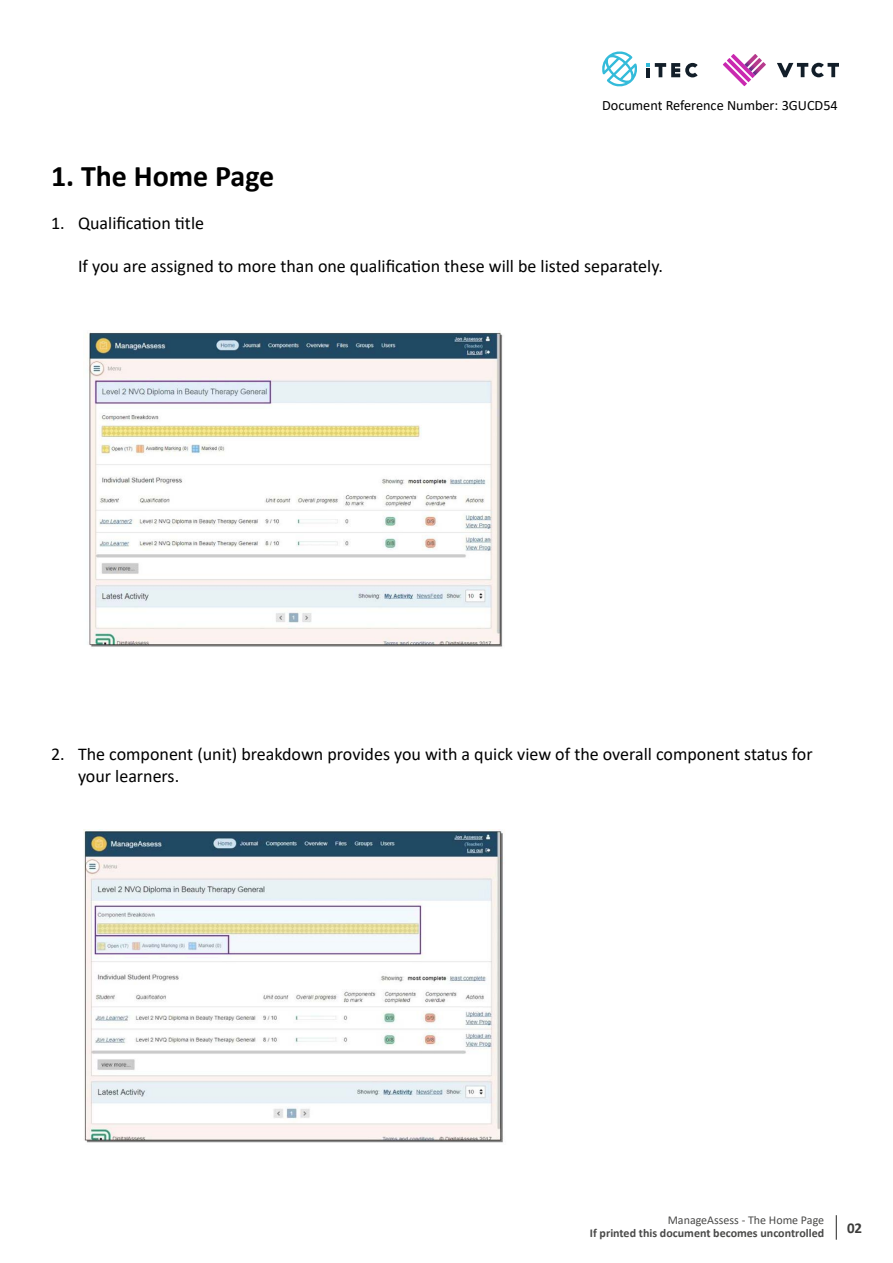
<style>
.page{position:relative;width:893px;height:1263px;background:#fff}
.page>*{position:absolute;margin:0;border:0;box-sizing:border-box;transform-origin:0 0}
.t1{font:700 30px "Calibri";color:#000}
.t2{font:18px/21.6px "Calibri";color:#000}
.t3{font:700 15px "Calibri";color:#3c3c3b}
.t4{font:14.25px "Calibri";color:#000}
.t5{font:700 12px "Calibri";color:#4a4a49}
.t6{font:12px "Calibri";color:#4a4a49}
</style>
<div class="page">
<svg style="left:602px;top:51px;width:35px;height:35px"></svg>
<svg style="left:646px;top:63px;width:52px;height:14px"></svg>
<svg style="left:723px;top:54px;width:43px;height:32px"></svg>
<svg style="left:777px;top:63px;width:62px;height:14px"></svg>
<svg style="left:836px;top:1215px;width:1px;height:25px"></svg>
<img style="left:86px;top:331px;width:417px;height:316px">
<img style="left:84px;top:830px;width:419px;height:313px">
<p class="t4" style="left:602px;top:95px;width:237px">Document Reference Number: 3GUCD54</p>
<h1 class="t1" style="left:51px;top:155px;width:225px">1. The Home Page</h1>
<p class="t2" style="left:51px;top:212px;width:155px">1. Qualification title</p>
<p class="t2" style="left:78px;top:255px;width:586px">If you are assigned to more than one qualification these will be listed separately.</p>
<p class="t2" style="left:78px;top:743px;width:736px;text-indent:-27px">2. The component (unit) breakdown provides you with a quick view of the overall component status for your learners.</p>
<p class="t6" style="left:668px;top:1212px;width:158px">ManageAssess - The Home Page</p>
<p class="t5" style="left:590px;top:1225px;width:236px">If printed this document becomes uncontrolled</p>
<p class="t3" style="left:847px;top:1217px;width:17px">02</p>
</div>
